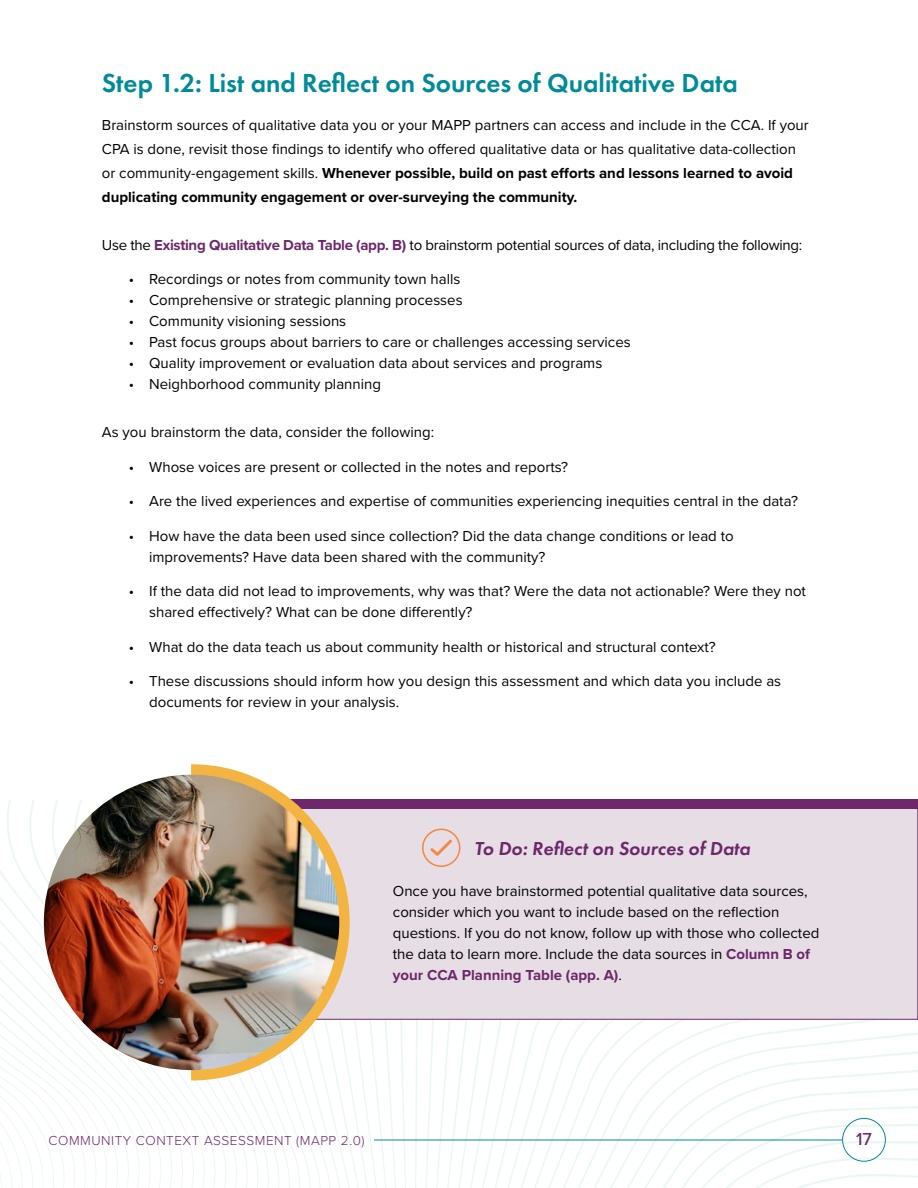
<style>
.page{position:relative;width:918px;height:1188px;background:#fff}
.page>*{position:absolute;margin:0;border:0;box-sizing:border-box;transform-origin:0 0}
.t1{font:600 27px "Futura PT";color:#008b99}
.t2{font:italic 600 19.5px "Futura PT";color:#6d276a}
.t3{font:500 18px "Proxima Nova";color:#6d276a}
.t4{font:15px/21px "Proxima Nova";color:#000}
.t5{font:15px "Proxima Nova";letter-spacing:-.02em;color:#000}
.t6{font:300 13.5px "Proxima Nova";letter-spacing:.04em;color:#6d276a}
.s1{font-weight:700}
.s2{font-weight:700;color:#6d276a}
</style>
<div class="page">
<svg style="left:0;top:941px;width:7px;height:247px"></svg>
<svg style="left:7px;top:800px;width:82px;height:388px"></svg>
<svg style="left:835px;top:1019px;width:72px;height:161px"></svg>
<svg style="left:770px;top:1019px;width:65px;height:169px"></svg>
<svg style="left:89px;top:800px;width:681px;height:388px"></svg>
<div style="left:181px;top:800px;width:737px;height:219px;background:#e6dde5"></div>
<div style="left:181px;top:800px;width:737px;height:9px;background:#6d276a"></div>
<svg style="left:191px;top:764px;width:159px;height:316px"></svg>
<img style="left:44px;top:775px;width:295px;height:295px;border-radius:148px">
<svg style="left:422px;top:829px;width:38px;height:38px"></svg>
<div style="left:842px;top:1118px;width:44px;height:43px;border:1px solid #008b99;border-radius:50%"></div>
<hr style="left:374px;top:1140px;width:468px;height:1px;background:#008b99">
<h1 class="t1" style="left:102px;top:66px;width:637px">Step 1.2: List and Reflect on Sources of Qualitative Data</h1>
<p class="t4" style="left:102px;top:112px;width:708px;line-height:24px">Brainstorm sources of qualitative data you or your MAPP partners can access and include in the CCA. If your CPA is done, revisit those findings to identify who offered qualitative data or has qualitative data-collection or community-engagement skills. <span class="s1">Whenever possible, build on past efforts and lessons learned to avoid duplicating community engagement or over-surveying the community.</span></p>
<p class="t5" style="left:102px;top:233px;width:702px">Use the <span class="s2">Existing Qualitative Data Table (app. B)</span> to brainstorm potential sources of data, including the following:</p>
<p class="t4" style="left:129px;top:268px;width:333px">• Recordings or notes from community town halls</p>
<p class="t4" style="left:129px;top:289px;width:335px">• Comprehensive or strategic planning processes</p>
<p class="t4" style="left:129px;top:310px;width:219px">• Community visioning sessions</p>
<p class="t4" style="left:129px;top:331px;width:503px">• Past focus groups about barriers to care or challenges accessing services</p>
<p class="t4" style="left:129px;top:352px;width:475px">• Quality improvement or evaluation data about services and programs</p>
<p class="t4" style="left:129px;top:373px;width:254px">• Neighborhood community planning</p>
<p class="t4" style="left:102px;top:421px;width:334px">As you brainstorm the data, consider the following:</p>
<p class="t4" style="left:129px;top:456px;width:441px">• Whose voices are present or collected in the notes and reports?</p>
<p class="t4" style="left:129px;top:490px;width:671px">• Are the lived experiences and expertise of communities experiencing inequities central in the data?</p>
<p class="t4" style="left:149px;top:525px;width:586px;text-indent:-20px">• How have the data been used since collection? Did the data change conditions or lead to improvements? Have data been shared with the community?</p>
<p class="t4" style="left:149px;top:580px;width:658px;text-indent:-20px">• If the data did not lead to improvements, why was that? Were the data not actionable? Were they not shared effectively? What can be done differently?</p>
<p class="t4" style="left:129px;top:636px;width:588px">• What do the data teach us about community health or historical and structural context?</p>
<p class="t4" style="left:149px;top:670px;width:634px;text-indent:-20px">• These discussions should inform how you design this assessment and which data you include as documents for review in your analysis.</p>
<h2 class="t2" style="left:474px;top:836px;width:277px">To Do: Reflect on Sources of Data</h2>
<p class="t4" style="left:393px;top:880px;width:428px">Once you have brainstormed potential qualitative data sources, consider which you want to include based on the reflection questions. If you do not know, follow up with those who collected the data to learn more. Include the data sources in <span class="s2">Column B of your CCA Planning Table (app. A)</span>.</p>
<p class="t6" style="left:49px;top:1130px;width:318px">COMMUNITY CONTEXT ASSESSMENT (MAPP 2.0)</p>
<p class="t3" style="left:856px;top:1125px;width:17px">17</p>
</div>
